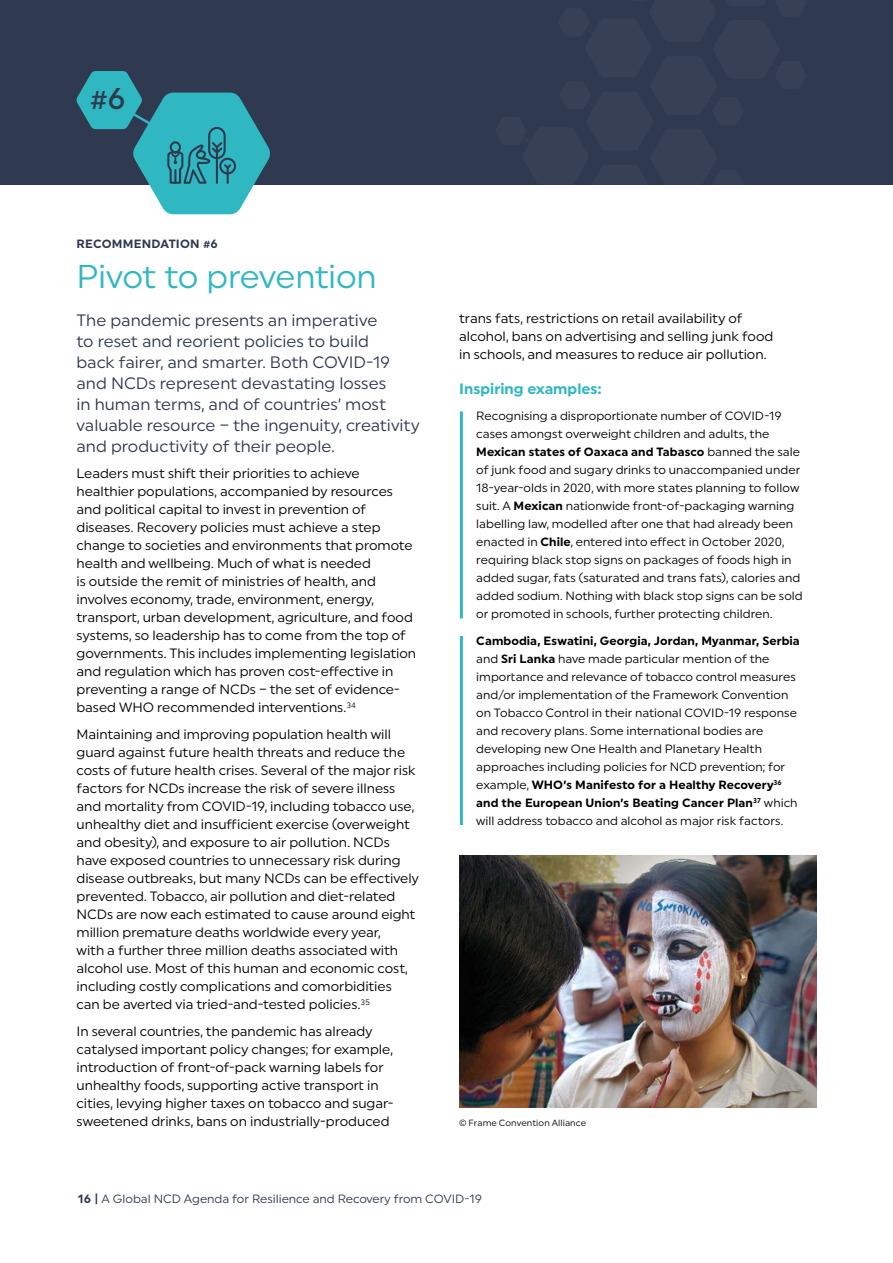
<style>
.page{position:relative;width:893px;height:1263px;background:#fff}
.page>*{position:absolute;margin:0;border:0;box-sizing:border-box;transform-origin:0 0}
.t1{font:33px "Uniform";letter-spacing:-.02em;color:#2fb8c2}
.t2{font:500 30px "Uniform";color:#2f394f}
.t3{font:16.5px/21px "Uniform";color:#2f394f}
.t4{font:700 15px "Uniform";color:#2fb8c2}
.t5{font:13.5px/18px "Uniform";letter-spacing:-.005em;color:#000}
.t6{font:12px/18px "Uniform";color:#000}
.t7{font:12px "Uniform";color:#2f394f}
.t8{font:700 12px "Uniform";letter-spacing:.02em;color:#2f394f}
.t9{font:9px "Uniform";letter-spacing:.01em;color:#000}
.s1{font-weight:700}
</style>
<div class="page">
<div style="left:0;top:0;width:893px;height:185px;background:#2f394f"></div>
<svg style="left:76px;top:71px;width:194px;height:143px"></svg>
<hr style="left:460px;top:411px;width:3px;height:207px;background:#2fb8c2">
<hr style="left:460px;top:636px;width:3px;height:189px;background:#2fb8c2">
<img style="left:459px;top:856px;width:357px;height:251px">
<h2 class="t2" style="left:90px;top:80px;width:37px">#6</h2>
<p class="t8" style="left:77px;top:236px;width:143px">RECOMMENDATION #6</p>
<h1 class="t1" style="left:77px;top:257px;width:302px">Pivot to prevention</h1>
<p class="t3" style="left:77px;top:309px;width:345px">The pandemic presents an imperative<br>to reset and reorient policies to build<br>back fairer, and smarter. Both COVID-19 and NCDs represent devastating losses<br>in human terms, and of countries’ most valuable resource – the ingenuity, creativity and productivity of their people.</p>
<p class="t5" style="left:77px;top:464px;width:341px">Leaders must shift their priorities to achieve healthier populations, accompanied by resources and political capital to invest in prevention of diseases. Recovery policies must achieve a step change to societies and environments that promote health and wellbeing. Much of what is needed<br>is outside the remit of ministries of health, and involves economy, trade, environment, energy, transport, urban development, agriculture, and food systems, so leadership has to come from the top of governments. This includes implementing legislation and regulation which has proven cost-effective in preventing a range of NCDs – the set of evidence&shy;based WHO recommended interventions.<sup>34</sup></p>
<p class="t5" style="left:77px;top:725px;width:344px">Maintaining and improving population health will guard against future health threats and reduce the costs of future health crises. Several of the major risk factors for NCDs increase the risk of severe illness and mortality from COVID-19, including tobacco use, unhealthy diet and insufficient exercise (overweight and obesity), and exposure to air pollution. NCDs have exposed countries to unnecessary risk during disease outbreaks, but many NCDs can be effectively prevented. Tobacco, air pollution and diet-related NCDs are now each estimated to cause around eight million premature deaths worldwide every year,<br>with a further three million deaths associated with alcohol use. Most of this human and economic cost, including costly complications and comorbidities<br>can be averted via tried-and-tested policies.<sup>35</sup></p>
<p class="t5" style="left:77px;top:1021px;width:318px">In several countries, the pandemic has already catalysed important policy changes; for example, introduction of front-of-pack warning labels for unhealthy foods, supporting active transport in cities, levying higher taxes on tobacco and sugar&shy;sweetened drinks, bans on industrially-produced</p>
<p class="t5" style="left:459px;top:309px;width:316px">trans fats, restrictions on retail availability of alcohol, bans on advertising and selling junk food in schools, and measures to reduce air pollution.</p>
<p class="t4" style="left:459px;top:380px;width:144px">Inspiring examples:</p>
<p class="t6" style="left:476px;top:407px;width:328px">Recognising a disproportionate number of COVID-19 cases amongst overweight children and adults, the <span class="s1">Mexican states of Oaxaca and Tabasco</span> banned the sale of junk food and sugary drinks to unaccompanied under 18-year-olds in 2020, with more states planning to follow suit. A <span class="s1">Mexican</span> nationwide front-of-packaging warning labelling law, modelled after one that had already been enacted in <span class="s1">Chile</span>, entered into effect in October 2020, requiring black stop signs on packages of foods high in added sugar, fats (saturated and trans fats), calories and added sodium. Nothing with black stop signs can be sold or promoted in schools, further protecting children.</p>
<p class="t6" style="left:476px;top:631px;width:325px"><span class="s1">Cambodia, Eswatini, Georgia, Jordan, Myanmar, Serbia </span>and <span class="s1">Sri Lanka</span> have made particular mention of the importance and relevance of tobacco control measures and/or implementation of the Framework Convention on Tobacco Control in their national COVID-19 response and recovery plans. Some international bodies are developing new One Health and Planetary Health approaches including policies for NCD prevention; for example, <span class="s1">WHO’s Manifesto for a Healthy Recovery</span><sup>36 </sup><span class="s1">and the European Union’s Beating Cancer Plan</span><sup>37</sup> which will address tobacco and alcohol as major risk factors.</p>
<p class="t9" style="left:459px;top:1117px;width:129px">© Frame Convention Alliance</p>
<p class="t7" style="left:78px;top:1191px;width:406px"><span class="s1">16 |</span> A Global NCD Agenda for Resilience and Recovery from COVID-19</p>
</div>
